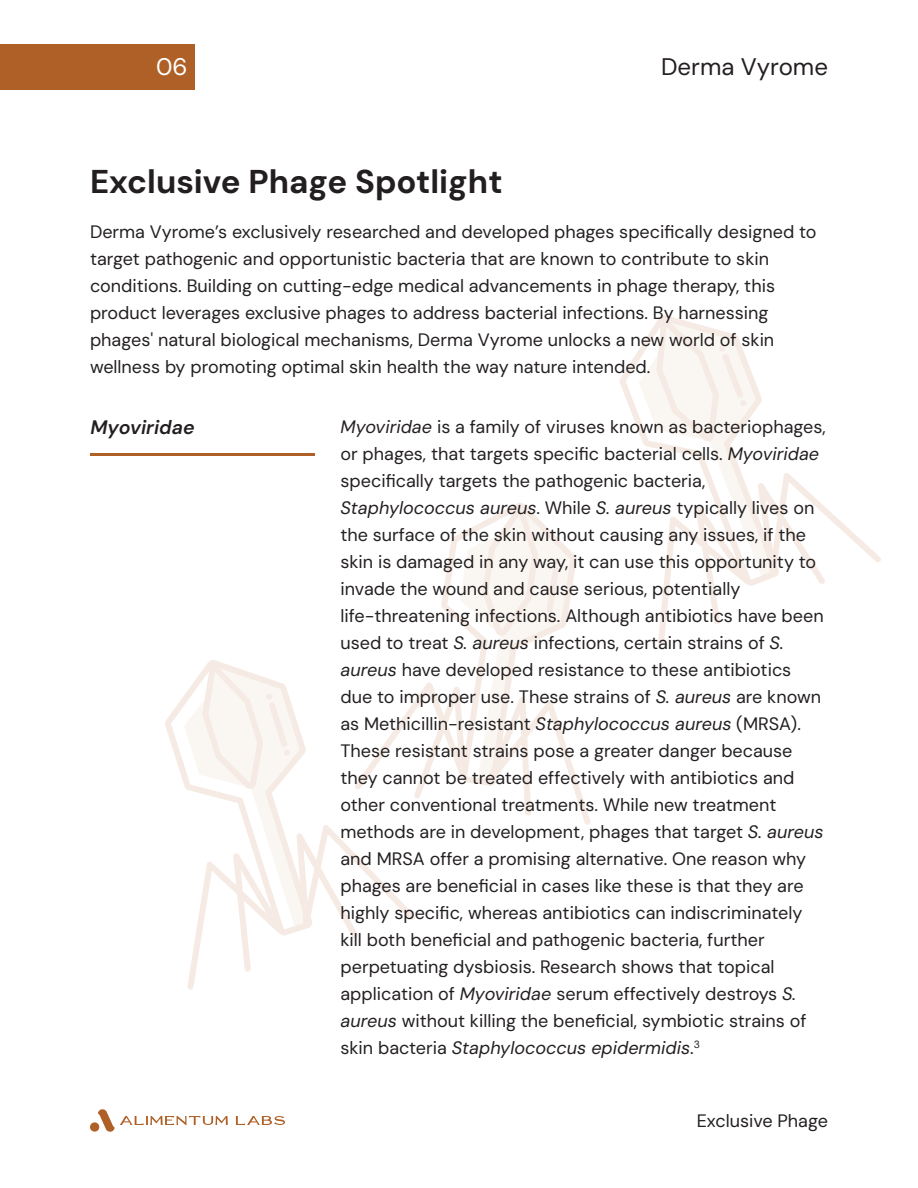
<style>
.page{position:relative;width:918px;height:1188px;background:#fff}
.page>*{position:absolute;margin:0;border:0;box-sizing:border-box;transform-origin:0 0}
.t1{font:700 33px "DM Sans";color:#231f20}
.t2{font:24px "DM Sans";color:#231f20}
.t3{font:24px "DM Sans";color:#fff}
.t4{font:italic 600 19.5px "DM Sans";color:#231f20}
.t5{font:18px/27px "DM Sans";color:#231f20}
.s1{font-style:italic}
</style>
<div class="page">
<hr style="left:0;top:45px;width:918px;height:1px;background:#7ec241">
<hr style="left:0;top:90px;width:918px;height:1px;background:#7ec241">
<hr style="left:0;top:1143px;width:918px;height:1px;background:#7ec241">
<hr style="left:0;top:1098px;width:918px;height:1px;background:#7ec241">
<hr style="left:90px;top:0;width:1px;height:1188px;background:#7ec241">
<hr style="left:828px;top:0;width:1px;height:1188px;background:#7ec241">
<hr style="left:340px;top:0;width:1px;height:1188px;background:#7ec241">
<hr style="left:315px;top:0;width:1px;height:1188px;background:#7ec241">
<div style="left:0;top:45px;width:195px;height:45px;background:#ae6026"></div>
<svg style="left:90px;top:1109px;width:195px;height:23px"></svg>
<svg style="left:620px;top:315px;width:261px;height:331px"></svg>
<svg style="left:626px;top:323px;width:144px;height:257px"></svg>
<svg style="left:415px;top:503px;width:176px;height:322px"></svg>
<svg style="left:447px;top:512px;width:123px;height:267px"></svg>
<svg style="left:165px;top:660px;width:250px;height:330px"></svg>
<svg style="left:171px;top:668px;width:132px;height:261px"></svg>
<hr style="left:90px;top:453px;width:225px;height:3px;background:#ae6026">
<h2 class="t3" style="left:156px;top:51px;width:33px">06</h2>
<h2 class="t2" style="left:661px;top:51px;width:168px">Derma Vyrome</h2>
<h1 class="t1" style="left:90px;top:161px;width:414px">Exclusive Phage Spotlight</h1>
<p class="t5" style="left:90px;top:218px;width:728px">Derma Vyrome’s exclusively researched and developed phages specifically designed to target pathogenic and opportunistic bacteria that are known to contribute to skin conditions. Building on cutting-edge medical advancements in phage therapy, this product leverages exclusive phages to address bacterial infections. By harnessing phages' natural biological mechanisms, Derma Vyrome unlocks a new world of skin wellness by promoting optimal skin health the way nature intended.</p>
<p class="t4" style="left:91px;top:415px;width:105px">Myoviridae</p>
<p class="t5" style="left:341px;top:413px;width:487px"><span class="s1">Myoviridae</span> is a family of viruses known as bacteriophages, or phages, that targets specific bacterial cells. <span class="s1">Myoviridae </span>specifically targets the pathogenic bacteria, <span class="s1">Staphylococcus aureus</span>. While <span class="s1">S. aureus</span> typically lives on the surface of the skin without causing any issues, if the skin is damaged in any way, it can use this opportunity to invade the wound and cause serious, potentially life-threatening infections. Although antibiotics have been used to treat <span class="s1">S. aureus</span> infections, certain strains of <span class="s1">S. aureus</span> have developed resistance to these antibiotics due to improper use. These strains of <span class="s1">S. aureus</span> are known as Methicillin-resistant <span class="s1">Staphylococcus aureus</span> (MRSA).<br>These resistant strains pose a greater danger because they cannot be treated effectively with antibiotics and other conventional treatments. While new treatment methods are in development, phages that target <span class="s1">S. aureus </span>and MRSA offer a promising alternative. One reason why phages are beneficial in cases like these is that they are highly specific, whereas antibiotics can indiscriminately kill both beneficial and pathogenic bacteria, further perpetuating dysbiosis. Research shows that topical application of <span class="s1">Myoviridae</span> serum effectively destroys <span class="s1">S. aureus</span> without killing the beneficial, symbiotic strains of skin bacteria <span class="s1">Staphylococcus epidermidis</span>.<sup>3</sup></p>
<p class="t5" style="left:697px;top:1107px;width:133px">Exclusive Phage</p>
</div>
